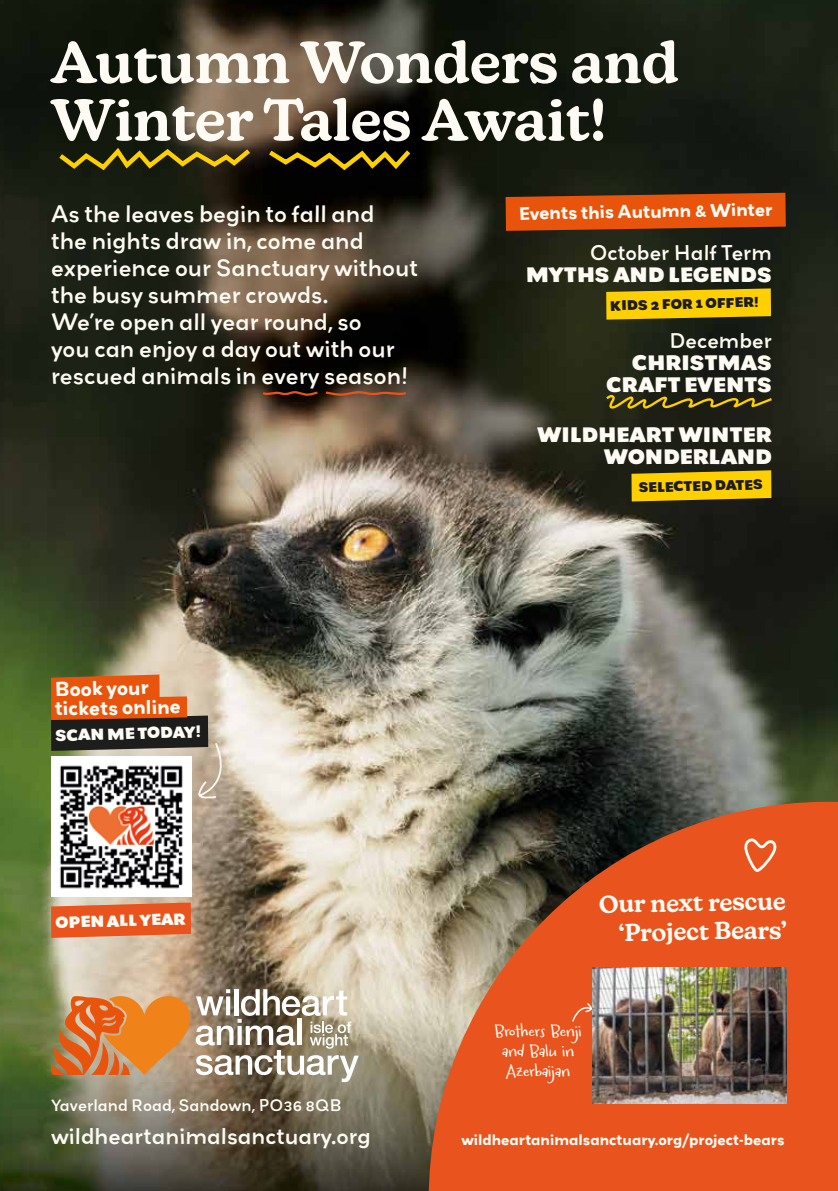
<style>
.page{position:relative;width:838px;height:1191px;background:#fff}
.page>*{position:absolute;margin:0;border:0;box-sizing:border-box;transform-origin:0 0}
.t1{font:600 57.75px/57.8px "New Kansas";color:#fdfbf3}
.t2{font:600 24px/28.8px "New Kansas";color:#fdfbf3;text-align:right}
.t3{font:500 21px/27px "Grenadine MVB";color:#fdfbf3}
.t4{font:500 20.1px "Grenadine MVB";color:#fdfbf3}
.t5{font:700 expanded 18.9px/22px "Grenadine MVB";letter-spacing:.02em;color:#fdfbf3;text-align:right}
.t6{font:500 18.9px "Grenadine MVB";color:#fdfbf3}
.t7{font:700 17.85px/19.5px "Grenadine MVB";color:#fdfbf3}
.t8{font:16.8px/20.1px "Carrotflower";color:#fdfbf3;text-align:center}
.t9{font:700 16.35px "Grenadine MVB";color:#fdfbf3}
.t10{font:500 14.7px "Grenadine MVB";color:#fdfbf3}
.t11{font:700 expanded 14.4px "Grenadine MVB";color:#fdfbf3}
.t12{font:700 13.5px "Grenadine MVB";color:#fdfbf3}
.t13{font:700 expanded 12.6px "Grenadine MVB";color:#1d1d1b}
</style>
<div class="page">
<img style="left:0;top:0;width:838px;height:1191px">
<svg style="left:48px;top:989px;width:311px;height:93px;background:#bb946e"></svg>
<svg style="left:54px;top:144px;width:201px;height:29px;background:#48400e"></svg>
<svg style="left:261px;top:390px;width:147px;height:7px"></svg>
<svg style="left:264px;top:145px;width:151px;height:28px;background:#342a01"></svg>
<img style="left:51px;top:799px;width:140px;height:97px">
<svg style="left:51px;top:902px;width:140px;height:36px;background:#e66230"></svg>
<svg style="left:51px;top:674px;width:183px;height:125px;background:#a47e67"></svg>
<svg style="left:428px;top:801px;width:410px;height:390px;background:#c7582c"></svg>
<svg style="left:505px;top:193px;width:280px;height:38px;background:#d14d0d"></svg>
<svg style="left:603px;top:395px;width:170px;height:18px;background:#4a4210"></svg>
<svg style="left:631px;top:470px;width:140px;height:31px;background:#e5bc02"></svg>
<svg style="left:606px;top:288px;width:165px;height:32px;background:#e0b802"></svg>
<svg style="left:571px;top:1002px;width:21px;height:20px"></svg>
<img style="left:592px;top:967px;width:195px;height:136px">
<svg style="left:743px;top:838px;width:35px;height:36px"></svg>
<h1 class="t1" style="left:51px;top:33px;width:629px">Autumn Wonders and<br>Winter Tales Await!</h1>
<p class="t3" style="left:51px;top:200px;width:369px">As the leaves begin to fall and<br>the nights draw in, come and experience our Sanctuary without the busy summer crowds.<br>We’re open all year round, so<br>you can enjoy a day out with our rescued animals in every season!</p>
<p class="t9" style="left:518px;top:201px;width:256px;rotate:-1deg">Events this Autumn &amp; Winter</p>
<p class="t6" style="left:590px;top:239px;width:183px">October Half Term</p>
<p class="t5" style="left:526px;top:263px;width:247px">MYTHS AND LEGENDS</p>
<p class="t13" style="left:610px;top:298px;width:150px;rotate:-2deg">KIDS 2 FOR 1 OFFER!</p>
<p class="t6" style="left:669px;top:327px;width:104px">December</p>
<p class="t5" style="left:606px;top:352px;width:167px">CHRISTMAS<br>CRAFT EVENTS</p>
<p class="t5" style="left:537px;top:424px;width:236px">WILDHEART WINTER<br>WONDERLAND</p>
<p class="t13" style="left:638px;top:479px;width:126px;rotate:-2deg">SELECTED DATES</p>
<p class="t7" style="left:54px;top:679px;width:127px;rotate:-1deg">Book your tickets online</p>
<p class="t11" style="left:55px;top:726px;width:147px;rotate:-2deg">SCAN ME TODAY!</p>
<p class="t11" style="left:55px;top:913px;width:132px;rotate:-2deg">OPEN ALL YEAR</p>
<p class="t10" style="left:51px;top:1095px;width:292px">Yaverland Road, Sandown, PO36 8QB</p>
<p class="t4" style="left:51px;top:1121px;width:321px">wildheartanimalsanctuary.org</p>
<p class="t2" style="left:598px;top:889px;width:189px;rotate:-1deg">Our next rescue ‘Project Bears’</p>
<p class="t8" style="left:494px;top:1022px;width:89px">Brothers Benji and Balu in<br>Azerbaijan</p>
<p class="t12" style="left:461px;top:1129px;width:324px">wildheartanimalsanctuary.org/project-bears</p>
</div>
